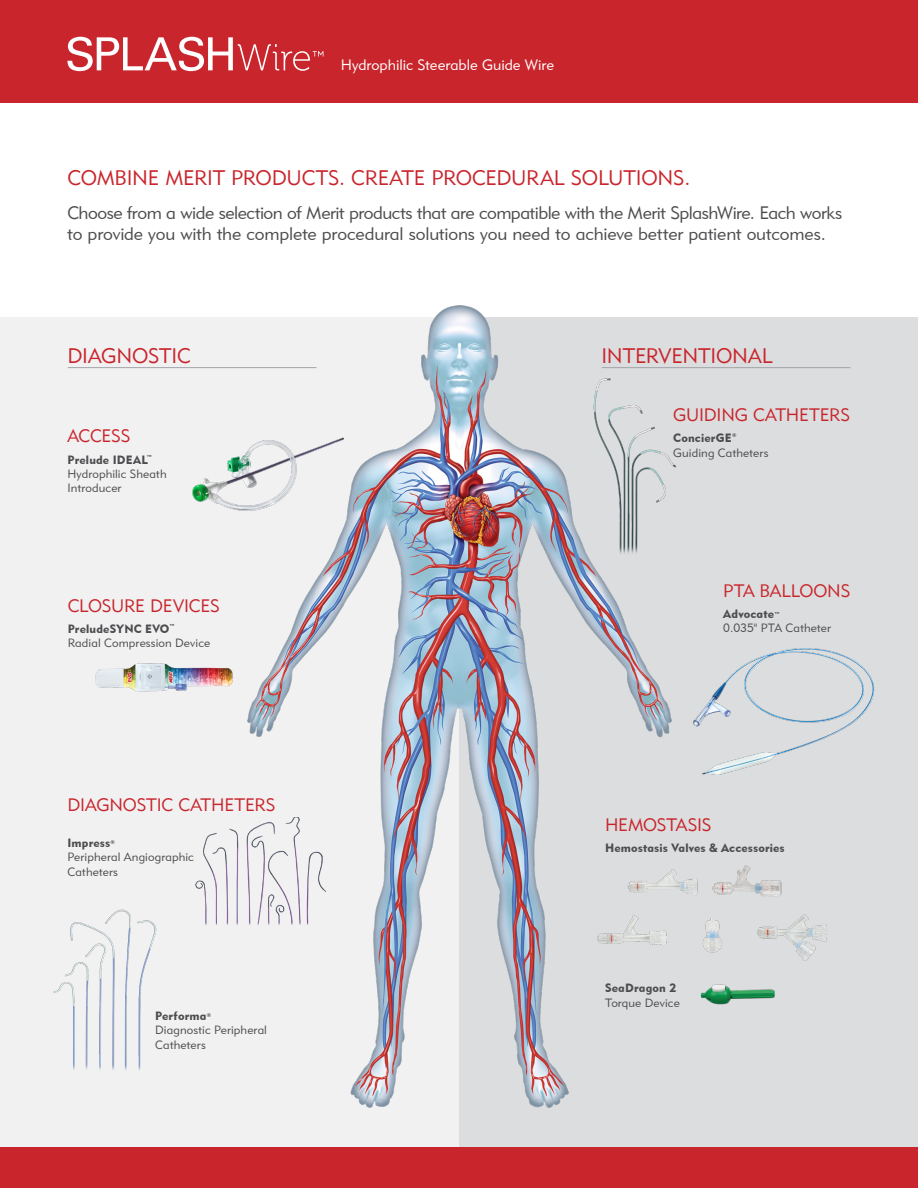
<style>
.page{position:relative;width:918px;height:1188px;background:#fff}
.page>*{position:absolute;margin:0;border:0;box-sizing:border-box;transform-origin:0 0}
.t1{font:21px "Geometric 415 BT Lite A";letter-spacing:-.01em;color:#c9252c}
.t2{font:18px/21px "Geometric 415 BT Lite A";letter-spacing:-.015em;color:#4d4d4f}
.t3{font:18px "Geometric 415 BT Lite A";letter-spacing:-.01em;color:#c9252c}
.t4{font:15px "Geometric 415 BT Lite A";color:#fff}
.t5{font:12px/14.4px "Geometric 415 BT Lite A";letter-spacing:.015em;color:#4d4d4f}
.t6{font:12px "Geometric 415 BT Black A";letter-spacing:.015em;color:#4d4d4f}
.t7{font:5.25px "Geometric 415 BT Black A";color:#4d4d4f}
.s1{font-size:7.05px}
</style>
<div class="page">
<img style="left:0;top:305px;width:918px;height:843px">
<img style="left:681px;top:622px;width:201px;height:165px">
<img style="left:589px;top:363px;width:89px;height:194px">
<img style="left:51px;top:906px;width:106px;height:169px">
<img style="left:190px;top:817px;width:140px;height:111px">
<img style="left:182px;top:435px;width:171px;height:77px">
<hr style="left:68px;top:367px;width:249px;height:1px;background:#a2a4a7">
<hr style="left:602px;top:367px;width:249px;height:1px;background:#a2a4a7">
<img style="left:87px;top:650px;width:154px;height:51px">
<div style="left:0;top:0;width:918px;height:103px;background:#c9252c"></div>
<div style="left:0;top:1148px;width:918px;height:40px;background:#c9252c"></div>
<svg style="left:68px;top:37px;width:255px;height:34px"></svg>
<img style="left:688px;top:971px;width:92px;height:40px">
<img style="left:626px;top:865px;width:74px;height:37px">
<img style="left:752px;top:906px;width:80px;height:59px">
<img style="left:697px;top:914px;width:32px;height:42px">
<img style="left:591px;top:910px;width:79px;height:51px">
<img style="left:704px;top:853px;width:88px;height:70px">
<p class="t4" style="left:341px;top:55px;width:215px">Hydrophilic Steerable Guide Wire</p>
<p class="t1" style="left:68px;top:164px;width:624px">COMBINE MERIT PRODUCTS. CREATE PROCEDURAL SOLUTIONS.</p>
<p class="t2" style="left:68px;top:202px;width:776px">Choose from a wide selection of Merit products that are compatible with the Merit SplashWire. Each works to provide you with the complete procedural solutions you need to achieve better patient outcomes.</p>
<p class="t1" style="left:68px;top:342px;width:125px">DIAGNOSTIC</p>
<p class="t1" style="left:602px;top:342px;width:172px">INTERVENTIONAL</p>
<p class="t3" style="left:68px;top:425px;width:64px">ACCESS</p>
<p class="t6" style="left:68px;top:452px;width:86px">Prelude IDEAL<sup>™</sup></p>
<p class="t5" style="left:68px;top:466px;width:101px">Hydrophilic Sheath<br>Introducer</p>
<p class="t3" style="left:68px;top:594px;width:154px">CLOSURE DEVICES</p>
<p class="t6" style="left:68px;top:621px;width:109px">PreludeSYNC EVO<sup>™</sup></p>
<p class="t5" style="left:68px;top:636px;width:144px">Radial Compression Device</p>
<p class="t3" style="left:68px;top:794px;width:210px">DIAGNOSTIC CATHETERS</p>
<p class="t6" style="left:68px;top:835px;width:44px">Impress</p>
<p class="t7" style="left:111px;top:839px;width:6px">®</p>
<p class="t5" style="left:68px;top:850px;width:128px">Peripheral Angiographic<br>Catheters</p>
<p class="t6" style="left:155px;top:1008px;width:53px">Performa</p>
<p class="t7" style="left:207px;top:1012px;width:6px">®</p>
<p class="t5" style="left:155px;top:1023px;width:113px">Diagnostic Peripheral<br>Catheters</p>
<p class="t3" style="left:673px;top:404px;width:178px">GUIDING CATHETERS</p>
<p class="t6" style="left:673px;top:431px;width:60px">ConcierGE</p>
<p class="t7" style="left:732px;top:431px;width:6px">®</p>
<p class="t5" style="left:673px;top:445px;width:97px">Guiding Catheters</p>
<p class="t3" style="left:723px;top:579px;width:129px">PTA BALLOONS</p>
<p class="t6" style="left:723px;top:606px;width:58px">Advocate<span class="s1">™</span></p>
<p class="t5" style="left:723px;top:621px;width:109px">0.035" PTA Catheter</p>
<p class="t3" style="left:605px;top:814px;width:108px">HEMOSTASIS</p>
<p class="t6" style="left:605px;top:841px;width:181px">Hemostasis Valves &amp; Accessories</p>
<p class="t6" style="left:605px;top:981px;width:73px">SeaDragon 2</p>
<p class="t5" style="left:605px;top:995px;width:76px">Torque Device</p>
</div>
